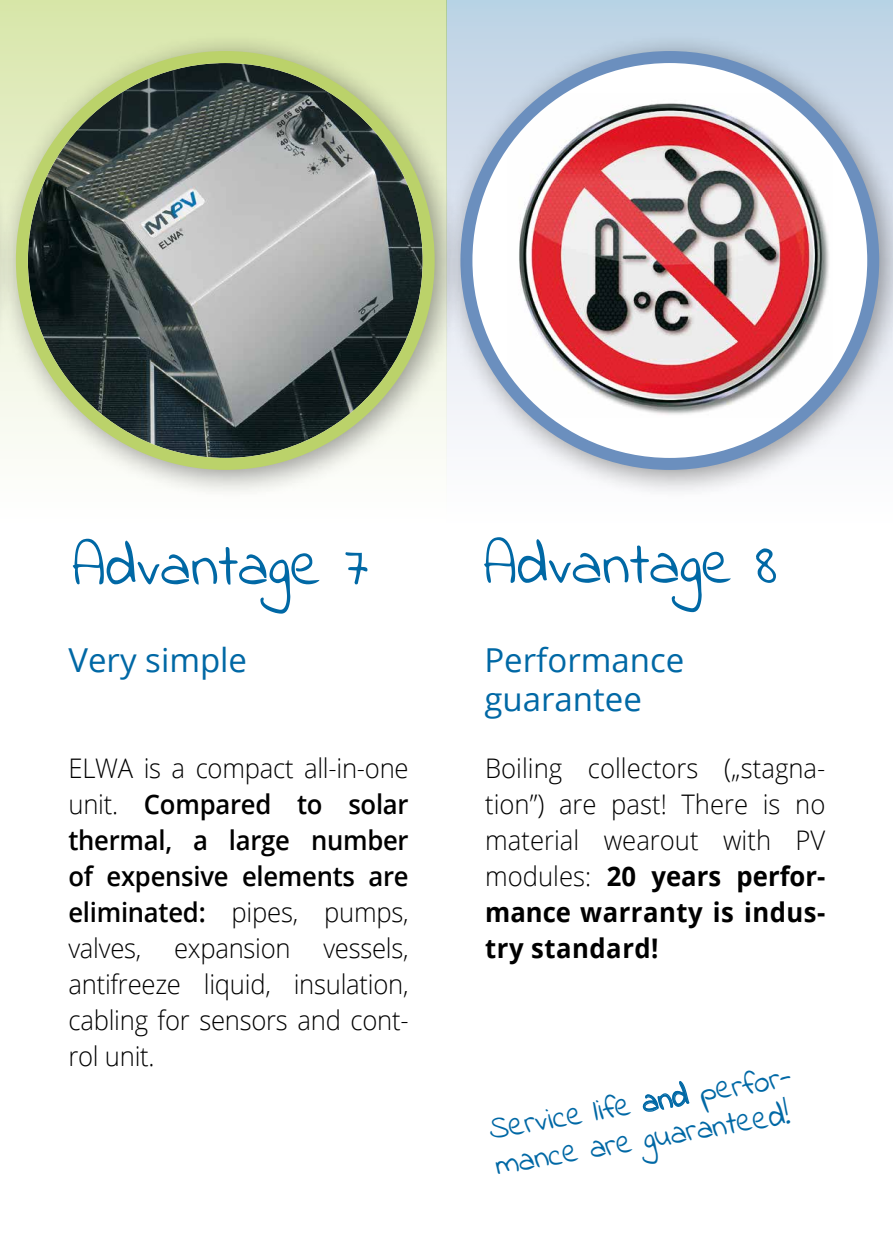
<style>
.page{position:relative;width:893px;height:1259px;background:#fff}
.page>*{position:absolute;margin:0;border:0;box-sizing:border-box;transform-origin:0 0}
.t1{font:60px "Indie Flower";color:#0068a5}
.t2{font:33px/36px "Indie Flower";color:#0068a5;scale:.95 1}
.t3{font:33px/39.6px "Open Sans";color:#0068a5}
.t4{font:300 27px/36px "Open Sans";letter-spacing:-.005em;color:#000;text-align:justify;scale:.95 1}
.s1{font-weight:600}
.s2{font-weight:700}
</style>
<div class="page">
<div style="left:446px;top:0;width:447px;height:31px;background:#bcd4e5"></div>
<div style="left:0;top:0;width:446px;height:31px;background:#d8e7ab"></div>
<div style="left:440px;top:31px;width:453px;height:469px;background:#000;opacity:.4"></div>
<svg style="left:466px;top:57px;width:407px;height:407px"></svg>
<img style="left:507px;top:94px;width:325px;height:323px">
<div style="left:460px;top:51px;width:419px;height:419px;border:12px solid #6b8fbe;border-radius:50%"></div>
<div style="left:0;top:31px;width:465px;height:469px;background:#000;opacity:.4"></div>
<div style="left:22px;top:57px;width:407px;height:407px;background:#bbd26a;border-radius:50%"></div>
<img style="left:28px;top:63px;width:395px;height:395px;border-radius:197px">
<div style="left:16px;top:51px;width:419px;height:419px;border:12px solid #bbd26a;border-radius:50%"></div>
<svg style="left:642px;top:1081px;width:48px;height:31px"></svg>
<h1 class="t1" style="left:72px;top:526px;width:298px">Advantage 7</h1>
<h1 class="t1" style="left:483px;top:524px;width:296px">Advantage 8</h1>
<p class="t3" style="left:68px;top:639px;width:180px">Very simple</p>
<p class="t3" style="left:484px;top:639px;width:201px">Performance guarantee</p>
<p class="t4" style="left:68px;top:749px;width:360px">ELWA is a compact all-in-one unit. <span class="s1">Compared to solar thermal, a large number of expensive elements are eliminated:</span> pipes, pumps, valves, expansion vessels, antifreeze liquid, insulation, cabling for sensors and cont&shy;rol unit.</p>
<p class="t4" style="left:485px;top:749px;width:360px">Boiling collectors („stagna&shy;tion”) are past! There is no material wearout with PV modules: <span class="s2">20 years perfor&shy;mance warranty is indus&shy;try standard!</span></p>
<p class="t2" style="left:486px;top:1113px;width:330px;rotate:-10deg">Service life and perfor&shy;mance are guaranteed!</p>
</div>
